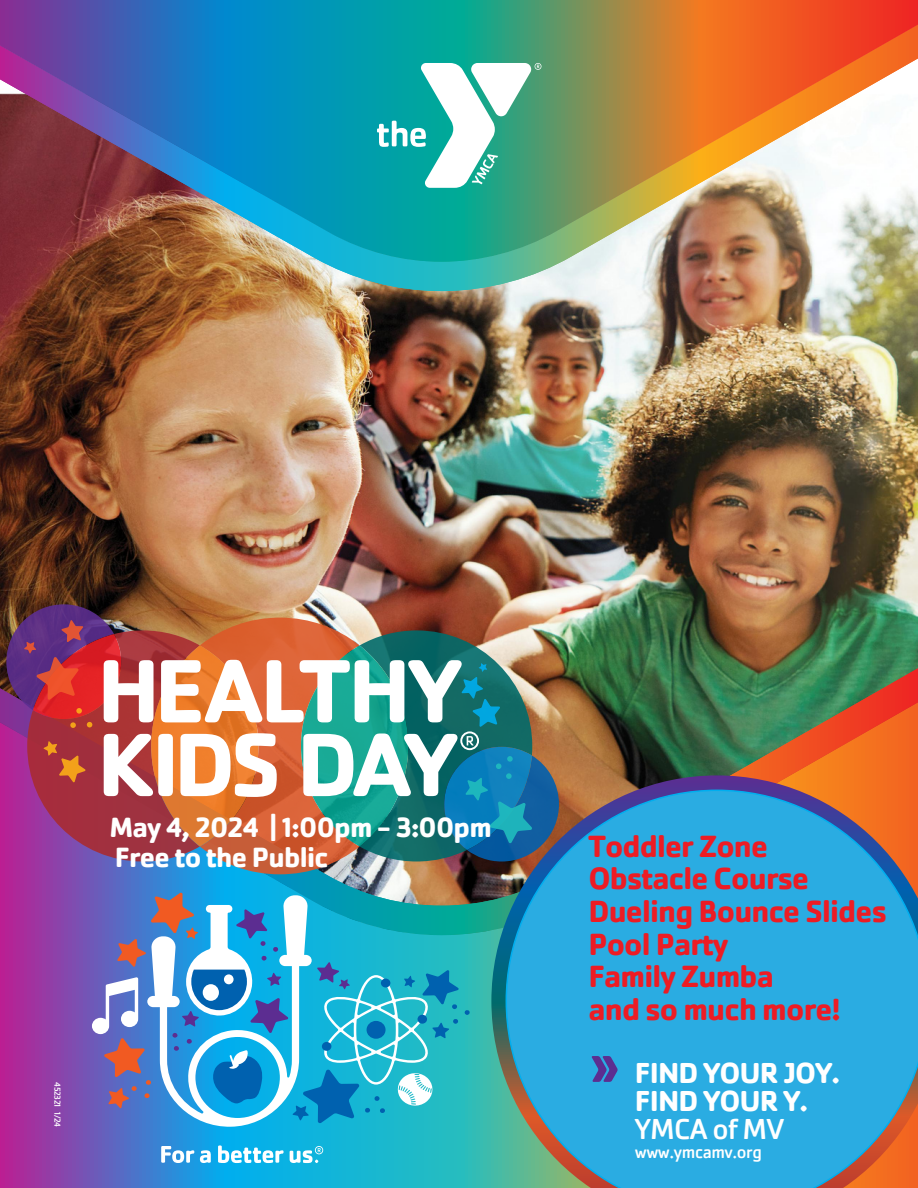
<style>
.page{position:relative;width:918px;height:1188px;background:#fff}
.page>*{position:absolute;margin:0;border:0;box-sizing:border-box;transform-origin:0 0}
.t1{font:700 31.8px/32.7px "Cachet Pro";letter-spacing:-.025em;color:#ed1c24}
.t2{font:700 30px/28.2px "Cachet Pro";letter-spacing:-.025em;color:#fff}
.t3{font:700 28.95px/30.3px "Cachet Pro";letter-spacing:-.025em;color:#fff}
.t4{font:18px "Cachet Pro";letter-spacing:-.025em;color:#fff}
.t5{font:9px "Cachet Pro";letter-spacing:-.025em;color:#fff}
.s1{font-weight:400}
</style>
<div class="page">
<svg style="left:0;top:947px;width:491px;height:241px;background:#5a75ba"></svg>
<img style="left:0;top:0;width:918px;height:947px">
<svg style="left:161px;top:1146px;width:33px;height:17px"></svg>
<svg style="left:200px;top:1150px;width:11px;height:13px"></svg>
<svg style="left:218px;top:1145px;width:66px;height:18px"></svg>
<svg style="left:290px;top:1146px;width:33px;height:17px"></svg>
<svg style="left:491px;top:775px;width:427px;height:413px;background:#717565"></svg>
<svg style="left:506px;top:790px;width:412px;height:398px;background:#3aa2cd"></svg>
<svg style="left:92px;top:893px;width:378px;height:234px;background:#48a7ce"></svg>
<div style="left:203px;top:984px;width:16px;height:17px;background:#fff;border-radius:50%"></div>
<div style="left:224px;top:974px;width:10px;height:10px;background:#fff;border-radius:50%"></div>
<svg style="left:377px;top:63px;width:164px;height:125px"></svg>
<svg style="left:592px;top:1056px;width:26px;height:26px"></svg>
<img style="left:6px;top:604px;width:553px;height:270px">
<p class="t3" style="left:109px;top:812px;width:384px">May 4, 2024 | 1:00pm - 3:00pm<br>Free to the Public</p>
<p class="t5" style="left:63px;top:1082px;width:47px;rotate:90deg">452321 1/24</p>
<h1 class="t1" style="left:588px;top:830px;width:300px">Toddler Zone<br>Obstacle Course<br>Dueling Bounce Slides<br>Pool Party<br>Family Zumba<br>and so much more!</h1>
<p class="t2" style="left:635px;top:1058px;width:207px">FIND YOUR JOY.<br>FIND YOUR Y.<br><span class="s1">YMCA of MV</span></p>
<p class="t4" style="left:635px;top:1141px;width:129px">www.ymcamv.org</p>
</div>
